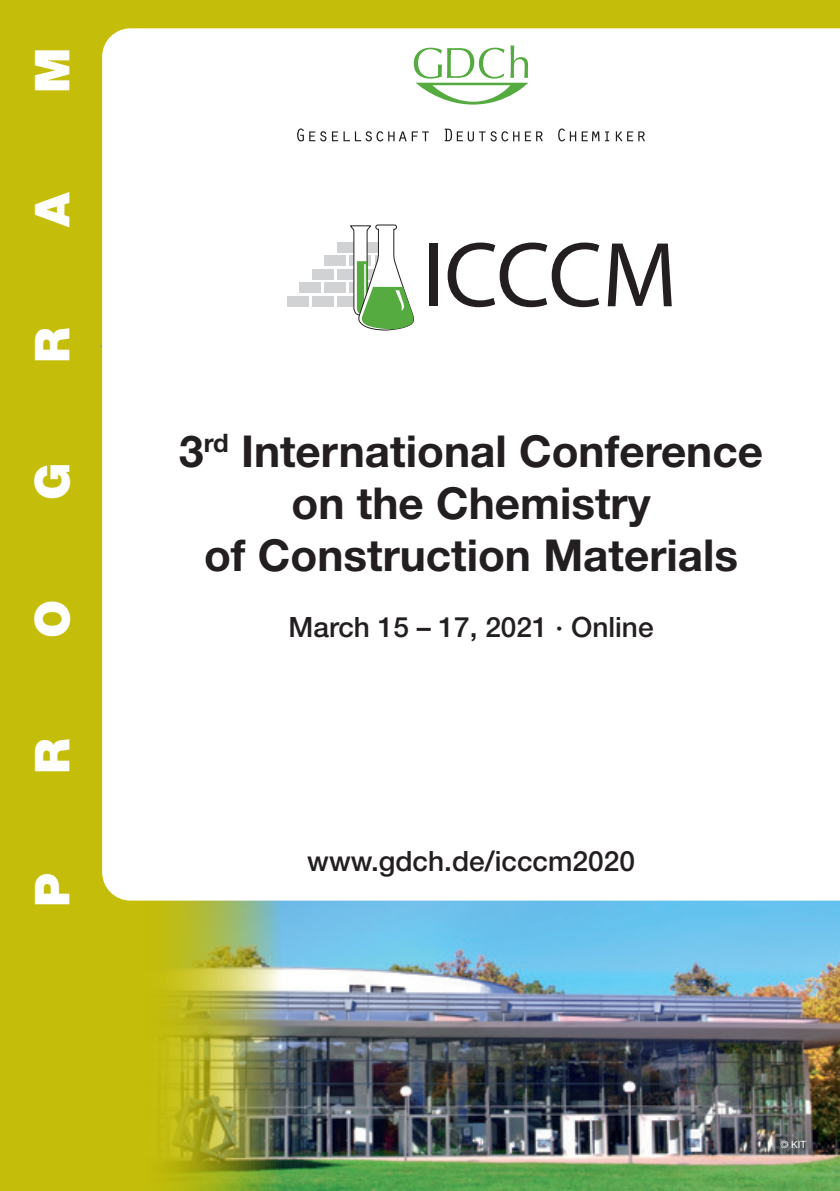
<style>
.page{position:relative;width:840px;height:1191px;background:#fff}
.page>*{position:absolute;margin:0;border:0;box-sizing:border-box;transform-origin:0 0}
.t1{font:900 48px "Helvetica Neue";color:#fff}
.t2{font:700 44px/52px "Helvetica Neue";color:#231f20;text-align:center}
.t3{font:500 42px "Helvetica Neue";color:#fff}
.t4{font:500 28px "Helvetica Neue";color:#231f20}
.t5{font:10px "Helvetica Neue";color:#fff}
</style>
<div class="page">
<div style="left:0;top:0;width:839px;height:1191px;background:#c4bd09"></div>
<img style="left:134px;top:900px;width:705px;height:291px">
<hr style="left:100px;top:346px;width:541px;height:1px;background:#939598">
<div style="left:102px;top:28px;width:737px;height:872px;background:#fff"></div>
<svg style="left:297px;top:128px;width:29px;height:13px"></svg>
<svg style="left:332px;top:131px;width:96px;height:10px"></svg>
<svg style="left:444px;top:129px;width:86px;height:12px"></svg>
<svg style="left:536px;top:131px;width:6px;height:10px"></svg>
<svg style="left:558px;top:128px;width:50px;height:13px"></svg>
<svg style="left:615px;top:131px;width:29px;height:10px"></svg>
<svg style="left:413px;top:45px;width:115px;height:60px;background:#d5ead0"></svg>
<div style="left:324px;top:256px;width:22px;height:10px;background:#d1d2d4"></div>
<div style="left:287px;top:296px;width:22px;height:10px;background:#d1d2d4"></div>
<div style="left:312px;top:296px;width:21px;height:10px;background:#d1d2d4"></div>
<div style="left:337px;top:296px;width:21px;height:10px;background:#d1d2d4"></div>
<div style="left:312px;top:269px;width:21px;height:10px;background:#d1d2d4"></div>
<div style="left:337px;top:269px;width:21px;height:10px;background:#d1d2d4"></div>
<div style="left:337px;top:242px;width:21px;height:10px;background:#d1d2d4"></div>
<div style="left:299px;top:283px;width:22px;height:10px;background:#d1d2d4"></div>
<div style="left:324px;top:283px;width:22px;height:10px;background:#d1d2d4"></div>
<svg style="left:349px;top:225px;width:65px;height:105px;background:#bbd4b4"></svg>
<div style="left:429px;top:243px;width:8px;height:63px;background:#231f20"></div>
<svg style="left:447px;top:242px;width:152px;height:65px;background:#c2c1c1"></svg>
<svg style="left:607px;top:243px;width:64px;height:63px;background:#9e9d9d"></svg>
<p class="t1" style="left:24px;top:93px;width:47px;rotate:-90deg">M</p>
<p class="t3" style="left:12px;top:86px;width:39px;rotate:-90deg">M</p>
<p class="t1" style="left:24px;top:227px;width:37px;rotate:-90deg">A</p>
<p class="t3" style="left:12px;top:242px;width:39px;rotate:-90deg">M</p>
<p class="t1" style="left:24px;top:363px;width:37px;rotate:-90deg">R</p>
<p class="t1" style="left:24px;top:500px;width:39px;rotate:-90deg">G</p>
<p class="t1" style="left:24px;top:638px;width:40px;rotate:-90deg">O</p>
<p class="t1" style="left:24px;top:773px;width:37px;rotate:-90deg">R</p>
<p class="t1" style="left:24px;top:907px;width:35px;rotate:-90deg">P</p>
<p class="t2" style="left:179px;top:424px;width:585px">3<sup>rd</sup> International Conference on the Chemistry<br>of Construction Materials</p>
<p class="t4" style="left:288px;top:610px;width:366px">March 15 – 17, 2021 · Online</p>
<p class="t4" style="left:307px;top:844px;width:329px">www.gdch.de/icccm2020</p>
<p class="t5" style="left:780px;top:1138px;width:27px">© KIT</p>
</div>
